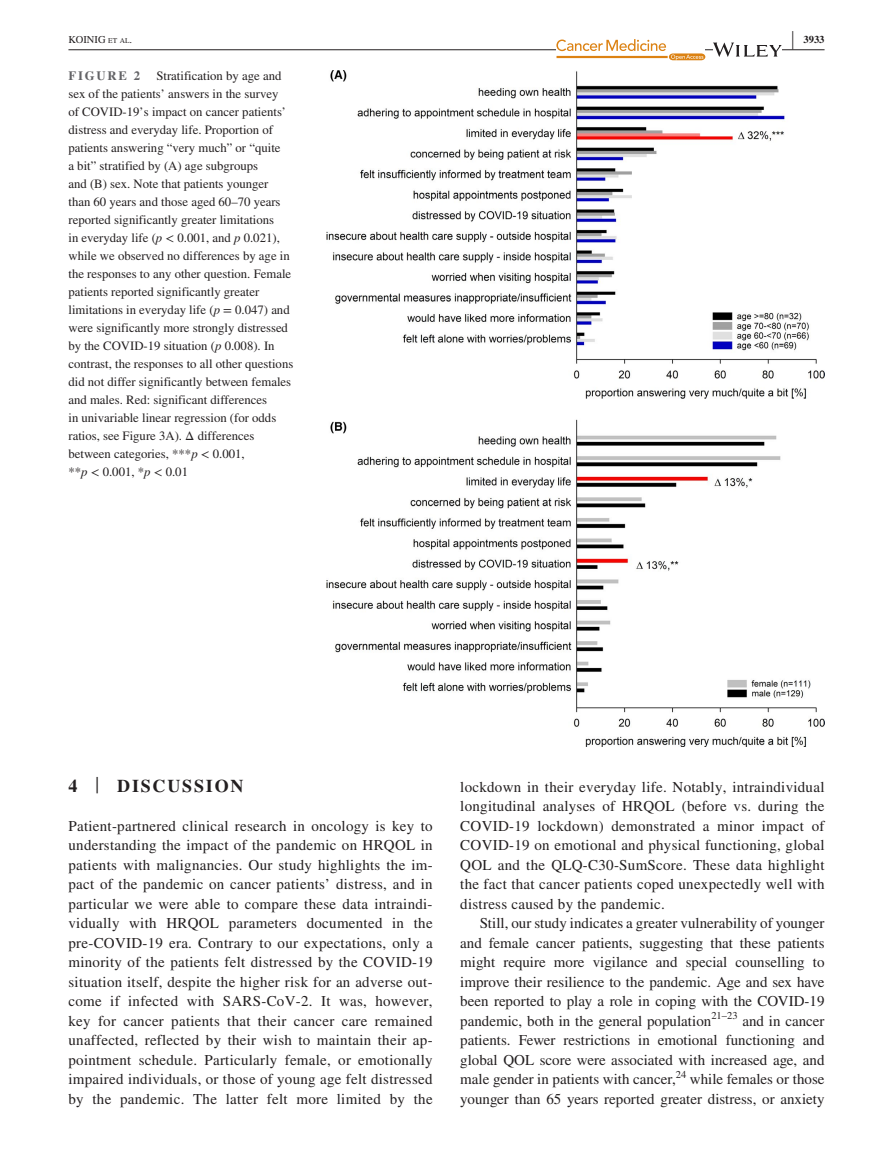
<style>
.page{position:relative;width:893px;height:1174px;background:#fff}
.page>*{position:absolute;margin:0;border:0;box-sizing:border-box;transform-origin:0 0}
.t1{font:700 25.95px "STIX";color:#231f20;scale:.36 1}
.t2{font:700 18px "STIX";letter-spacing:.1em;color:#231f20}
.t3{font:15px/19.5px "STIX";color:#231f20;text-align:justify}
.t4{font:12.75px/18px "STIX";color:#231f20}
.t5{font:700 12.75px "STIX";letter-spacing:.14em;color:#636366}
.t6{font:10.5px "STIX";color:#231f20}
.t7{font:10.5px "STIX";color:#231f20}
.t8{font:700 10.5px "STIX";color:#231f20}
.s1{font-size:7.35px}
.s2{font-style:italic}
.s3{font-weight:400;font-size:23.7px}
</style>
<div class="page">
<hr style="left:68px;top:49px;width:756px;height:1px;background:#231f20">
<svg style="left:556px;top:39px;width:149px;height:21px"></svg>
<svg style="left:713px;top:43px;width:69px;height:14px"></svg>
<img style="left:327px;top:70px;width:497px;height:676px">
<h1 class="t1" style="left:792px;top:25px;width:7px">|</h1>
<p class="t6" style="left:68px;top:32px;width:65px">KOINIG <span class="s1">et al</span>.</p>
<p class="t8" style="left:803px;top:33px;width:22px">3933</p>
<p class="t5" style="left:68px;top:68px;width:73px">FIGURE 2</p>
<p class="t4" style="left:68px;top:67px;width:226px;text-indent:88px">Stratification by age and sex of the patients’ answers in the survey<br>of COVID-19’s impact on cancer patients’ distress and everyday life. Proportion of patients answering “very much” or “quite<br>a bit” stratified by (A) age subgroups<br>and (B) sex. Note that patients younger than 60 years and those aged 60–70 years reported significantly greater limitations<br>in everyday life (<span class="s2">p</span> &lt; 0.001, and <span class="s2">p</span> 0.021), while we observed no differences by age in the responses to any other question. Female patients reported significantly greater limitations in everyday life (<span class="s2">p</span> = 0.047) and were significantly more strongly distressed by the COVID-19 situation (<span class="s2">p</span> 0.008). In contrast, the responses to all other questions did not differ significantly between females and males. Red: significant differences<br>in univariable linear regression (for odds ratios, see Figure 3A). Δ differences between categories, ***<span class="s2">p</span> &lt; 0.001,<br>**<span class="s2">p</span> &lt; 0.001, *<span class="s2">p</span> &lt; 0.01</p>
<p class="t2" style="left:68px;top:775px;width:176px">4 <span class="s3">|</span> DISCUSSION</p>
<p class="t3" style="left:68px;top:817px;width:366px">Patient-partnered clinical research in oncology is key to understanding the impact of the pandemic on HRQOL in patients with malignancies. Our study highlights the im&shy;pact of the pandemic on cancer patients’ distress, and in particular we were able to compare these data intraindi&shy;vidually with HRQOL parameters documented in the pre-COVID-19 era. Contrary to our expectations, only a minority of the patients felt distressed by the COVID-19 situation itself, despite the higher risk for an adverse out&shy;come if infected with SARS-CoV-2. It was, however, key for cancer patients that their cancer care remained unaffected, reflected by their wish to maintain their ap&shy;pointment schedule. Particularly female, or emotionally impaired individuals, or those of young age felt distressed by the pandemic. The latter felt more limited by the</p>
<p class="t3" style="left:460px;top:778px;width:366px">lockdown in their everyday life. Notably, intraindividual longitudinal analyses of HRQOL (before vs. during the COVID-19 lockdown) demonstrated a minor impact of COVID-19 on emotional and physical functioning, global QOL and the QLQ-C30-SumScore. These data highlight the fact that cancer patients coped unexpectedly well with distress caused by the pandemic.</p>
<p class="t3" style="left:460px;top:914px;width:366px;text-indent:19px">Still, our study indicates a greater vulnerability of younger and female cancer patients, suggesting that these patients might require more vigilance and special counselling to improve their resilience to the pandemic. Age and sex have been reported to play a role in coping with the COVID-19 pandemic, both in the general population</p>
<p class="t7" style="left:711px;top:1008px;width:28px">21–23</p>
<p class="t3" style="left:460px;top:1012px;width:366px;text-indent:282px">and in cancer patients. Fewer restrictions in emotional functioning and global QOL score were associated with increased age, and male gender in patients with cancer,</p>
<p class="t7" style="left:676px;top:1067px;width:12px">24</p>
<p class="t3" style="left:460px;top:1070px;width:366px;text-align:right">while females or those<br>younger than 65 years reported greater distress, or anxiety</p>
</div>
